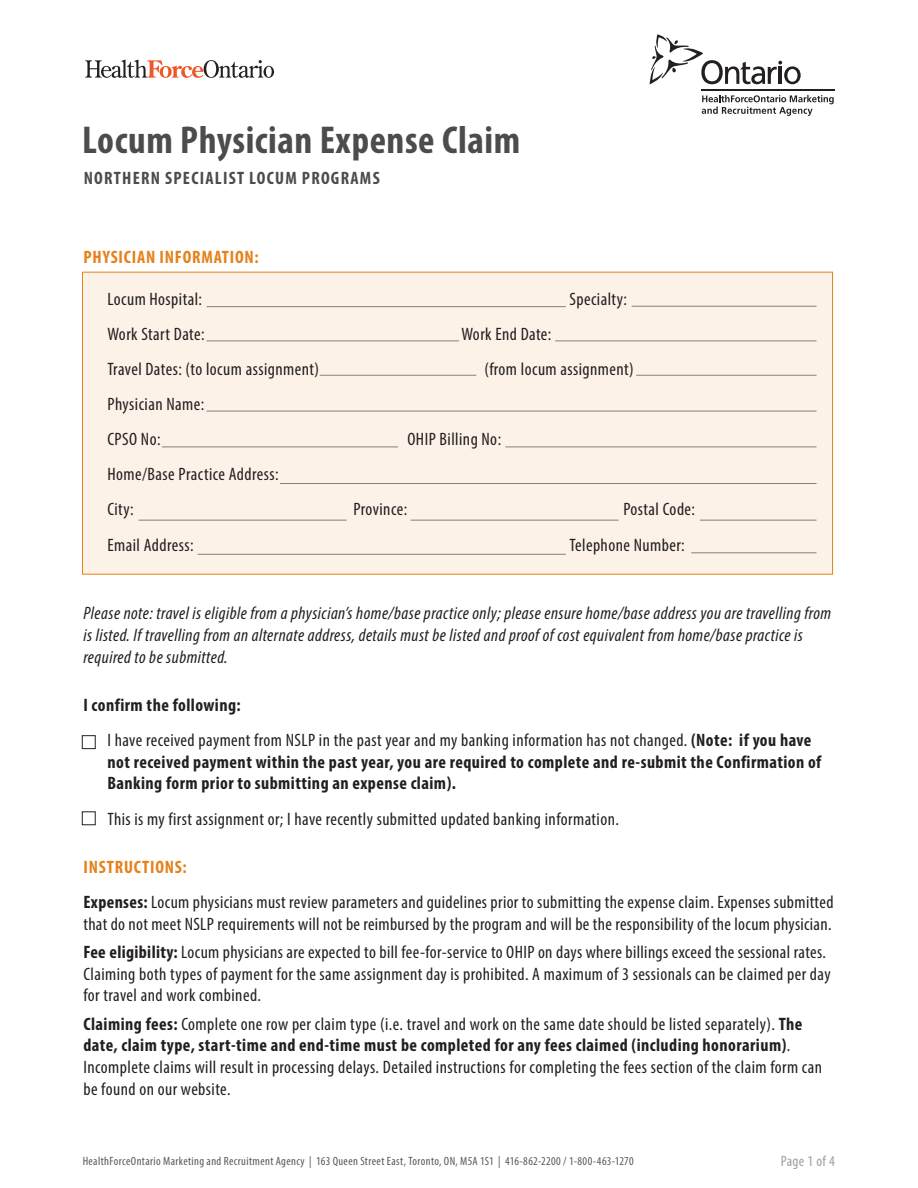
<style>
.page{position:relative;width:918px;height:1188px;background:#fff}
.page>*{position:absolute;margin:0;border:0;box-sizing:border-box;transform-origin:0 0}
.t1{font:700 condensed 39px "Myriad Pro";letter-spacing:.015em;color:#4b4c4d}
.t2{font:condensed 18px/21.6px "Myriad Pro";letter-spacing:.025em;color:#231f20}
.t3{font:700 condensed 18px/21.6px "Myriad Pro";letter-spacing:.025em;color:#231f20}
.t4{font:italic condensed 18px/21.6px "Myriad Pro";letter-spacing:.025em;color:#231f20}
.t5{font:700 condensed 18px "Myriad Pro";letter-spacing:.045em;color:#e6811b}
.t6{font:700 condensed 18px "Myriad Pro";letter-spacing:.07em;color:#4b4c4d}
.t7{font:condensed 15px "Myriad Pro";letter-spacing:.025em;color:#9d9fa2}
.t8{font:condensed 12px "Myriad Pro";letter-spacing:.03em;color:#57585a}
.s1{font-weight:400}
.s2{font-weight:700}
</style>
<div class="page">
<svg style="left:650px;top:34px;width:151px;height:50px"></svg>
<svg style="left:702px;top:95px;width:132px;height:21px"></svg>
<hr style="left:701px;top:89px;width:134px;height:2px;background:#231f20">
<svg style="left:85px;top:60px;width:189px;height:18px"></svg>
<div style="left:82px;top:272px;width:751px;height:303px;background:#fcf2e7"></div>
<hr style="left:207px;top:306px;width:359px;height:1px;background:#867f7c">
<hr style="left:555px;top:341px;width:262px;height:1px;background:#867f7c">
<hr style="left:207px;top:341px;width:252px;height:1px;background:#867f7c">
<hr style="left:505px;top:447px;width:312px;height:1px;background:#867f7c">
<hr style="left:162px;top:447px;width:236px;height:1px;background:#867f7c">
<hr style="left:207px;top:411px;width:610px;height:1px;background:#867f7c">
<hr style="left:280px;top:483px;width:537px;height:1px;background:#867f7c">
<hr style="left:636px;top:375px;width:181px;height:1px;background:#867f7c">
<hr style="left:320px;top:375px;width:156px;height:1px;background:#867f7c">
<hr style="left:632px;top:306px;width:185px;height:1px;background:#867f7c">
<div style="left:82px;top:735px;width:13px;height:14px;border:1px solid #231f20"></div>
<div style="left:82px;top:812px;width:13px;height:13px;border:1px solid #231f20"></div>
<hr style="left:198px;top:554px;width:368px;height:1px;background:#867f7c">
<hr style="left:138px;top:520px;width:209px;height:1px;background:#867f7c">
<hr style="left:410px;top:520px;width:209px;height:1px;background:#867f7c">
<hr style="left:700px;top:520px;width:117px;height:1px;background:#867f7c">
<hr style="left:691px;top:553px;width:126px;height:1px;background:#867f7c">
<p class="t1" style="left:82px;top:116px;width:440px">Locum Physician Expense Claim</p>
<p class="t6" style="left:84px;top:167px;width:298px">NORTHERN SPECIALIST LOCUM PROGRAMS</p>
<p class="t5" style="left:84px;top:246px;width:177px">PHYSICIAN INFORMATION:</p>
<p class="t2" style="left:107px;top:288px;width:96px">Locum Hospital:</p>
<p class="t2" style="left:569px;top:288px;width:59px">Specialty:</p>
<p class="t2" style="left:107px;top:323px;width:99px">Work Start Date:</p>
<p class="t2" style="left:461px;top:323px;width:91px">Work End Date:</p>
<p class="t2" style="left:107px;top:358px;width:213px">Travel Dates: (to locum assignment)</p>
<p class="t2" style="left:484px;top:358px;width:151px">(from locum assignment)</p>
<p class="t2" style="left:107px;top:393px;width:98px">Physician Name:</p>
<p class="t2" style="left:107px;top:428px;width:55px">CPSO No:</p>
<p class="t2" style="left:407px;top:428px;width:95px">OHIP Billing No:</p>
<p class="t2" style="left:107px;top:463px;width:173px">Home/Base Practice Address:</p>
<p class="t2" style="left:107px;top:498px;width:28px">City:</p>
<p class="t2" style="left:353px;top:498px;width:55px">Province:</p>
<p class="t2" style="left:623px;top:498px;width:73px">Postal Code:</p>
<p class="t2" style="left:107px;top:534px;width:88px">Email Address:</p>
<p class="t2" style="left:569px;top:534px;width:117px">Telephone Number:</p>
<p class="t4" style="left:83px;top:602px;width:749px">Please note: travel is eligible from a physician’s home/base practice only; please ensure home/base address you are travelling from is listed. If travelling from an alternate address, details must be listed and proof of cost equivalent from home/base practice is required to be submitted.</p>
<p class="t3" style="left:83px;top:694px;width:159px">I confirm the following:</p>
<p class="t3" style="left:107px;top:729px;width:716px"><span class="s1">I have received payment from NSLP in the past year and my banking information has not changed.</span> (Note: if you have not received payment within the past year, you are required to complete and re-submit the Confirmation of<br>Banking form prior to submitting an expense claim).</p>
<p class="t2" style="left:107px;top:808px;width:513px">This is my first assignment or; I have recently submitted updated banking information.</p>
<p class="t5" style="left:84px;top:856px;width:105px">INSTRUCTIONS:</p>
<p class="t2" style="left:83px;top:891px;width:752px"><span class="s2">Expenses:</span> Locum physicians must review parameters and guidelines prior to submitting the expense claim. Expenses submitted that do not meet NSLP requirements will not be reimbursed by the program and will be the responsibility of the locum physician.</p>
<p class="t2" style="left:83px;top:941px;width:749px"><span class="s2">Fee eligibility:</span> Locum physicians are expected to bill fee-for-service to OHIP on days where billings exceed the sessional rates.<br>Claiming both types of payment for the same assignment day is prohibited. A maximum of 3 sessionals can be claimed per day for travel and work combined.</p>
<p class="t2" style="left:83px;top:1013px;width:740px"><span class="s2">Claiming fees:</span> Complete one row per claim type (i.e. travel and work on the same date should be listed separately). <span class="s2">The date, claim type, start-time and end-time must be completed for any fees claimed (including honorarium)</span>.<br>Incomplete claims will result in processing delays. Detailed instructions for completing the fees section of the claim form can be found on our website.</p>
<p class="t8" style="left:83px;top:1154px;width:553px">HealthForceOntario Marketing and Recruitment Agency | 163 Queen Street East, Toronto, ON, M5A 1S1 | 416-862-2200 / 1-800-463-1270</p>
<p class="t7" style="left:781px;top:1152px;width:56px">Page 1 of 4</p>
</div>
